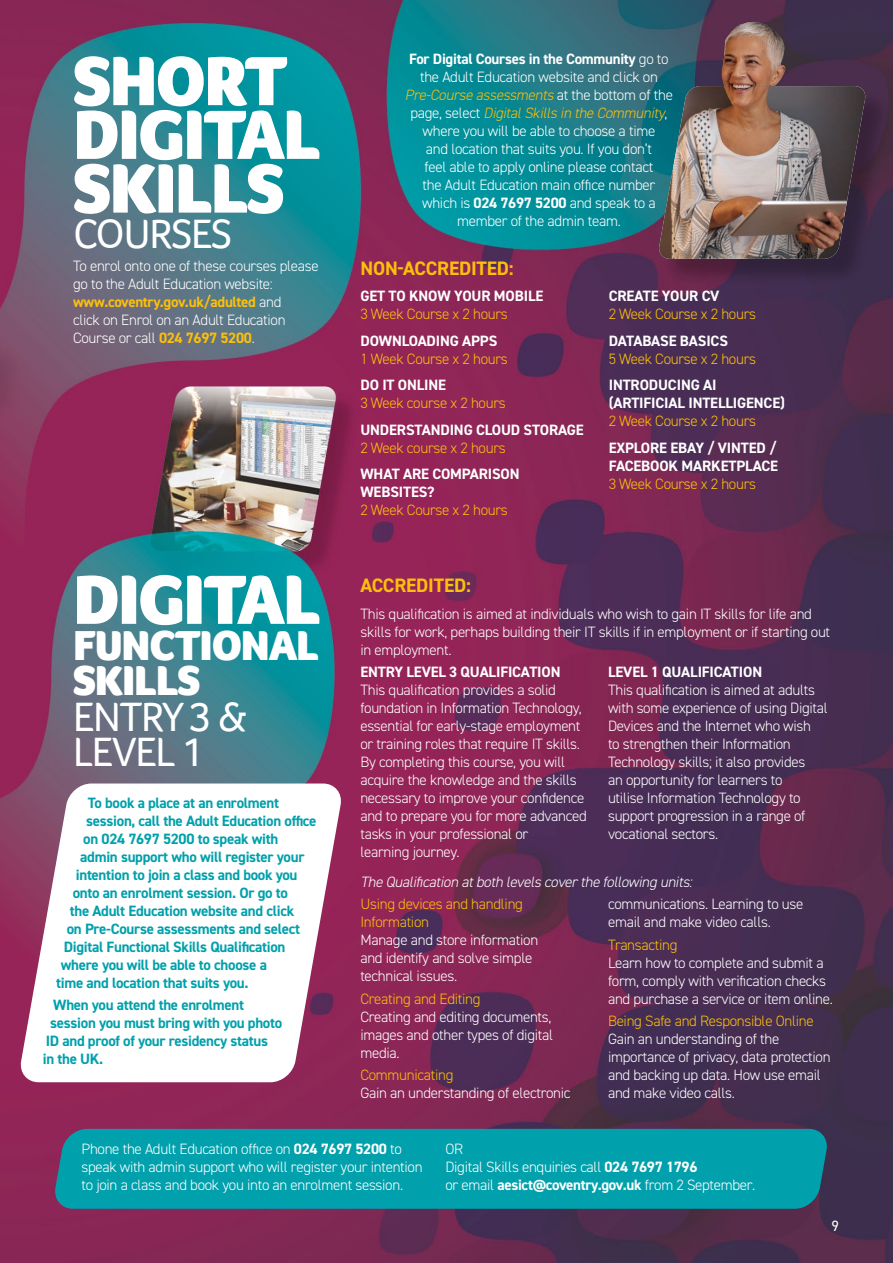
<style>
.page{position:relative;width:893px;height:1263px;background:#fff}
.page>*{position:absolute;margin:0;border:0;box-sizing:border-box;transform-origin:0 0}
.t1{font:900 71.55px/53.7px "Foco";letter-spacing:-.03em;color:#fff}
.t2{font:900 43.05px/35.7px "Foco";letter-spacing:-.03em;color:#fff}
.t3{font:42px/35.4px "Foco";letter-spacing:-.03em;color:#fff}
.t4{font:700 19.5px "DIN2014";letter-spacing:-.01em;color:#fcbf0b}
.t5{font:300 15px/18px "DIN2014";letter-spacing:-.02em;color:#fff}
.t6{font:700 15px "DIN2014";letter-spacing:-.02em;color:#00a1ac}
.t7{font:300 15px/18px "DIN2014";letter-spacing:-.02em;color:#fcbf0b}
.t8{font:700 15px/18px "DIN2014";letter-spacing:-.01em;color:#fff}
.t9{font:italic 300 15px "DIN2014";color:#fff}
.t10{font:15px "DIN2014";color:#fff}
.s1{font-weight:700;color:#fcbf0b}
.s2{font-weight:700}
.s3{font-style:italic;color:#fcbf0b}
</style>
<div class="page">
<img style="left:0;top:0;width:893px;height:1263px">
<div style="left:52px;top:1129px;width:778px;height:80px;background:#00a1ac"></div>
<svg style="left:17px;top:783px;width:327px;height:299px"></svg>
<div style="left:663px;top:90px;width:228px;height:196px;background:#000;opacity:.25"></div>
<img style="left:656px;top:7px;width:235px;height:272px">
<h1 class="t1" style="left:73px;top:53px;width:249px">SHORT<br>DIGITAL<br>SKILLS</h1>
<h3 class="t3" style="left:73px;top:216px;width:161px">COURSES</h3>
<p class="t5" style="left:73px;top:257px;width:247px">To enrol onto one of these courses please go to the Adult Education website: <span class="s1">www.coventry.gov.uk/adulted</span> and<br>click on Enrol on an Adult Education Course or call <span class="s1">024 7697 5200</span>.</p>
<h1 class="t1" style="left:73px;top:572px;width:249px">DIGITAL</h1>
<h2 class="t2" style="left:73px;top:627px;width:247px">FUNCTIONAL<br>SKILLS</h2>
<h3 class="t3" style="left:73px;top:698px;width:176px">ENTRY 3 &amp;<br>LEVEL 1</h3>
<p class="t6" style="left:88px;top:792px;width:193px">To book a place at an enrolment</p>
<p class="t6" style="left:86px;top:810px;width:232px">session, call the Adult Education office</p>
<p class="t6" style="left:83px;top:828px;width:197px">on 024 7697 5200 to speak with</p>
<p class="t6" style="left:80px;top:846px;width:226px">admin support who will register your</p>
<p class="t6" style="left:76px;top:864px;width:223px">intention to join a class and book you</p>
<p class="t6" style="left:73px;top:882px;width:217px">onto an enrolment session. Or go to</p>
<p class="t6" style="left:70px;top:900px;width:226px">the Adult Education website and click</p>
<p class="t6" style="left:67px;top:918px;width:235px">on Pre-Course assessments and select</p>
<p class="t6" style="left:64px;top:936px;width:223px">Digital Functional Skills Qualification</p>
<p class="t6" style="left:61px;top:954px;width:208px">where you will be able to choose a</p>
<p class="t6" style="left:56px;top:972px;width:194px">time and location that suits you.</p>
<p class="t6" style="left:53px;top:995px;width:192px">When you attend the enrolment</p>
<p class="t6" style="left:50px;top:1013px;width:234px">session you must bring with you photo</p>
<p class="t6" style="left:46px;top:1031px;width:224px">ID and proof of your residency status</p>
<p class="t6" style="left:43px;top:1049px;width:62px">in the UK.</p>
<p class="t5" style="left:405px;top:49px;width:269px;text-align:center"><span class="s2">For Digital Courses in the Community</span> go to the Adult Education website and click on <span class="s3">Pre-Course assessments</span> a t t h e b o t t o m o f t h e p a g e , s e l e ct <span class="s3">DigitalSkills in the Community</span>, where you will be able to choose a time<br>and location that suits you. If you don’t<br>feel able to apply online please contact<br>the Adult Education main office number which is <span class="s2">024 7697 5200</span> and speak to a member of the admin team.</p>
<h3 class="t4" style="left:360px;top:255px;width:155px">NON-ACCREDITED:</h3>
<p class="t8" style="left:360px;top:287px;width:184px">GET TO KNOW YOUR MOBILE</p>
<p class="t7" style="left:360px;top:305px;width:149px">3 Week Course x 2 hours</p>
<p class="t8" style="left:360px;top:332px;width:138px">DOWNLOADING APPS</p>
<p class="t7" style="left:360px;top:350px;width:149px">1 Week Course x 2 hours</p>
<p class="t8" style="left:360px;top:376px;width:87px">DO IT ONLINE</p>
<p class="t7" style="left:360px;top:394px;width:147px">3 Week course x 2 hours</p>
<p class="t8" style="left:360px;top:421px;width:225px">UNDERSTANDING CLOUD STORAGE</p>
<p class="t7" style="left:360px;top:439px;width:147px">2 Week course x 2 hours</p>
<p class="t8" style="left:360px;top:465px;width:161px">WHAT ARE COMPARISON<br>WEBSITES?</p>
<p class="t7" style="left:360px;top:501px;width:149px">2 Week Course x 2 hours</p>
<p class="t8" style="left:609px;top:287px;width:112px">CREATE YOUR CV</p>
<p class="t7" style="left:609px;top:305px;width:149px">2 Week Course x 2 hours</p>
<p class="t8" style="left:609px;top:332px;width:121px">DATABASE BASICS</p>
<p class="t7" style="left:609px;top:350px;width:149px">5 Week Course x 2 hours</p>
<p class="t8" style="left:609px;top:376px;width:178px">INTRODUCING AI (ARTIFICIAL INTELLIGENCE)</p>
<p class="t7" style="left:609px;top:412px;width:149px">2 Week Course x 2 hours</p>
<p class="t8" style="left:609px;top:439px;width:171px">EXPLORE EBAY / VINTED /<br>FACEBOOK MARKETPLACE</p>
<p class="t7" style="left:609px;top:475px;width:149px">3 Week Course x 2 hours</p>
<h3 class="t4" style="left:360px;top:572px;width:112px">ACCREDITED:</h3>
<p class="t5" style="left:360px;top:605px;width:471px">This qualification is aimed at individuals who wish to gain IT skills for life and skills for work, perhaps building their IT skills if in employment or if starting out in employment.</p>
<p class="t8" style="left:360px;top:663px;width:202px">ENTRY LEVEL 3 QUALIFICATION</p>
<p class="t5" style="left:360px;top:681px;width:228px">This qualification provides a solid foundation in Information Technology, essential for early-stage employment or training roles that require IT skills.<br>By completing this course, you will acquire the knowledge and the skills necessary to improve your confidence and to prepare you for more advanced tasks in your professional or<br>learning journey.</p>
<p class="t8" style="left:608px;top:663px;width:156px">LEVEL 1 QUALIFICATION</p>
<p class="t5" style="left:608px;top:681px;width:221px">This qualification is aimed at adults with some experience of using Digital Devices and the Internet who wish<br>to strengthen their Information Technology skills; it also provides<br>an opportunity for learners to<br>utilise Information Technology to support progression in a range of vocational sectors.</p>
<p class="t9" style="left:360px;top:873px;width:337px">The Qualification atboth levels coverthe following units:</p>
<p class="t7" style="left:360px;top:895px;width:164px">Using devices and handling<br>Information</p>
<p class="t5" style="left:360px;top:931px;width:179px">Manage and store information and identify and solve simple technical issues.</p>
<p class="t7" style="left:360px;top:989px;width:122px">Creating and Editing</p>
<p class="t5" style="left:360px;top:1007px;width:194px;text-align:justify">Creating and editing documents, images and other types of digital media.</p>
<p class="t7" style="left:360px;top:1066px;width:95px">Communicating</p>
<p class="t5" style="left:360px;top:1084px;width:212px">Gain an understanding of electronic</p>
<p class="t5" style="left:608px;top:895px;width:197px">communications. Learning to use email and make video calls.</p>
<p class="t7" style="left:608px;top:935px;width:71px">Transacting</p>
<p class="t5" style="left:608px;top:953px;width:226px">Learn how to complete and submit a form, comply with verification checks and purchase a service or item online.</p>
<p class="t7" style="left:608px;top:1012px;width:207px">Being Safe and Responsible Online</p>
<p class="t5" style="left:608px;top:1030px;width:224px">Gain an understanding of the importance of privacy, data protection and backing up data. How use email and make video calls.</p>
<p class="t5" style="left:81px;top:1140px;width:343px">Phone the Adult Education office on <span class="s2">024 7697 5200</span> to speak with admin support who will register your intention to join a class and book you into an enrolment session.</p>
<p class="t5" style="left:445px;top:1140px;width:311px">OR<br>Digital Skills enquiries call <span class="s2">024 7697 1796<br></span>or email <span class="s2">aesict@coventry.gov.uk</span> from 2 September.</p>
<p class="t10" style="left:831px;top:1216px;width:9px">9</p>
</div>
